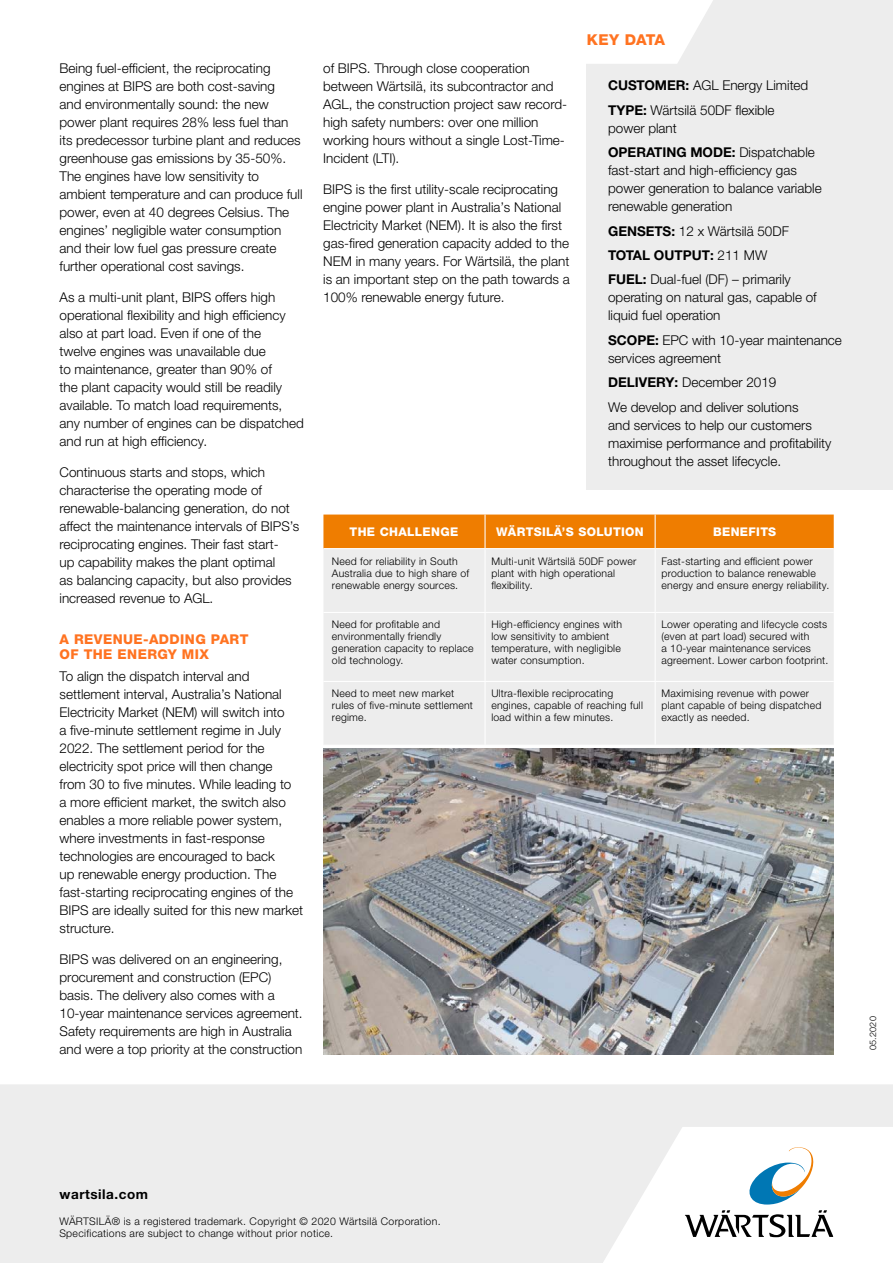
<style>
.page{position:relative;width:893px;height:1263px;background:#fff}
.page>*{position:absolute;margin:0;border:0;box-sizing:border-box;transform-origin:0 0}
.Sub_Break{font:800 15px "Helvetica Neue LTW1 G";letter-spacing:.005em;color:#ff7321}
.List{font:300 13.5px/18px "Helvetica Neue LTW1 G";color:#000}
.t1{font:800 13.5px/15px "Helvetica Neue LTW1 G";letter-spacing:.03em;color:#ff7321}
.List-2{font:700 13.5px "Helvetica Neue LTW1 G";color:#000}
.List-3{font:700 13.5px "Helvetica Neue LTW1 G";letter-spacing:.04em;color:#000}
.Table_head{font:800 12px "Helvetica Neue LTW1 G";letter-spacing:.03em;color:#fff}
.Caption_7{font:300 10.5px/12px "Helvetica Neue LTW1 G";letter-spacing:.02em;color:#000}
.Corp{font:300 9px "Helvetica Neue LTW1 G";letter-spacing:.03em;color:#000}
.s1{font-weight:700}
.s2{font-weight:300}
</style>
<div class="page">
<div style="left:587px;top:0;width:306px;height:489px;background:#ededed"></div>
<svg style="left:587px;top:0;width:126px;height:64px"></svg>
<img style="left:323px;top:748px;width:510px;height:306px">
<svg style="left:0;top:1084px;width:893px;height:179px;fill:#ededed"></svg>
<svg style="left:746px;top:1147px;width:69px;height:57px"></svg>
<svg style="left:685px;top:1210px;width:148px;height:27px"></svg>
<div style="left:323px;top:514px;width:511px;height:34px;background:#ef7d00"></div>
<div style="left:324px;top:549px;width:510px;height:196px;background:#ededed"></div>
<hr style="left:484px;top:514px;width:2px;height:34px;background:#fff">
<hr style="left:655px;top:514px;width:1px;height:34px;background:#fff">
<hr style="left:484px;top:549px;width:2px;height:63px;background:#fff">
<hr style="left:655px;top:549px;width:1px;height:63px;background:#fff">
<hr style="left:323px;top:612px;width:162px;height:1px;background:#fff">
<hr style="left:485px;top:612px;width:170px;height:1px;background:#fff">
<hr style="left:484px;top:613px;width:2px;height:68px;background:#fff">
<hr style="left:655px;top:612px;width:179px;height:1px;background:#fff">
<hr style="left:655px;top:613px;width:1px;height:68px;background:#fff">
<hr style="left:323px;top:681px;width:162px;height:1px;background:#fff">
<hr style="left:485px;top:681px;width:170px;height:1px;background:#fff">
<hr style="left:484px;top:682px;width:2px;height:63px;background:#fff">
<hr style="left:655px;top:681px;width:179px;height:1px;background:#fff">
<hr style="left:655px;top:682px;width:1px;height:63px;background:#fff">
<p class="List" style="left:60px;top:60px;width:244px">Being fuel-efficient, the reciprocating engines at BIPS are both cost-saving<br>and environmentally sound: the new power plant requires 28% less fuel than its predecessor turbine plant and reduces greenhouse gas emissions by 35-50%.<br>The engines have low sensitivity to ambient temperature and can produce full power, even at 40 degrees Celsius. The engines’ negligible water consumption and their low fuel gas pressure create further operational cost savings.</p>
<p class="List" style="left:60px;top:288px;width:246px">As a multi-unit plant, BIPS offers high operational flexibility and high efficiency also at part load. Even if one of the<br>twelve engines was unavailable due<br>to maintenance, greater than 90% of<br>the plant capacity would still be readily available. To match load requirements, any number of engines can be dispatched and run at high efficiency.</p>
<p class="List" style="left:60px;top:463px;width:241px">Continuous starts and stops, which characterise the operating mode of renewable-balancing generation, do not affect the maintenance intervals of BIPS’s reciprocating engines. Their fast start-<br>up capability makes the plant optimal<br>as balancing capacity, but also provides increased revenue to AGL.</p>
<p class="t1" style="left:60px;top:631px;width:190px">A REVENUE-ADDING PART<br>OF THE ENERGY MIX</p>
<p class="List" style="left:60px;top:667px;width:245px">To align the dispatch interval and settlement interval, Australia’s National Electricity Market (NEM) will switch into<br>a five-minute settlement regime in July 2022. The settlement period for the electricity spot price will then change<br>from 30 to five minutes. While leading to<br>a more efficient market, the switch also enables a more reliable power system, where investments in fast-response technologies are encouraged to back<br>up renewable energy production. The fast-starting reciprocating engines of the BIPS are ideally suited for this new market structure.</p>
<p class="List" style="left:60px;top:950px;width:245px">BIPS was delivered on an engineering, procurement and construction (EPC) basis. The delivery also comes with a 10-year maintenance services agreement.<br>Safety requirements are high in Australia and were a top priority at the construction</p>
<p class="List" style="left:323px;top:60px;width:246px">of BIPS. Through close cooperation between Wärtsilä, its subcontractor and AGL, the construction project saw record&shy;high safety numbers: over one million working hours without a single Lost-Time-Incident (LTI).</p>
<p class="List" style="left:323px;top:180px;width:248px">BIPS is the first utility-scale reciprocating engine power plant in Australia’s National Electricity Market (NEM). It is also the first gas-fired generation capacity added to the NEM in many years. For Wärtsilä, the plant is an important step on the path towards a 100% renewable energy future.</p>
<p class="Sub_Break" style="left:587px;top:30px;width:80px">KEY DATA</p>
<p class="List" style="left:608px;top:77px;width:202px"><span class="s1">CUSTOMER:</span> AGL Energy Limited</p>
<p class="List" style="left:608px;top:101px;width:168px"><span class="s1">TYPE:</span> Wärtsilä 50DF flexible power plant</p>
<p class="List" style="left:608px;top:143px;width:215px"><span class="s1">OPERATING MODE:</span> Dispatchable fast-start and high-efficiency gas power generation to balance variable renewable generation</p>
<p class="List" style="left:608px;top:222px;width:182px"><span class="s1">GENSETS:</span> 12 x Wärtsilä 50DF</p>
<p class="List-2" style="left:608px;top:247px;width:161px">TOTAL OUTPUT: <span class="s2">211 MW</span></p>
<p class="List" style="left:608px;top:270px;width:210px"><span class="s1">FUEL:</span> Dual-fuel (DF) – primarily operating on natural gas, capable of liquid fuel operation</p>
<p class="List" style="left:608px;top:331px;width:235px"><span class="s1">SCOPE:</span> EPC with 10-year maintenance services agreement</p>
<p class="List" style="left:608px;top:373px;width:170px"><span class="s1">DELIVERY:</span> December 2019</p>
<p class="List" style="left:608px;top:398px;width:225px">We develop and deliver solutions<br>and services to help our customers maximise performance and profitability throughout the asset lifecycle.</p>
<p class="Table_head" style="left:350px;top:524px;width:110px">THE CHALLENGE</p>
<p class="Table_head" style="left:496px;top:524px;width:149px">WÄRTSILÄ’S SOLUTION</p>
<p class="Table_head" style="left:713px;top:524px;width:65px">BENEFITS</p>
<p class="Caption_7" style="left:332px;top:555px;width:139px">Need for reliability in South<br>Australia due to high share of renewable energy sources.</p>
<p class="Caption_7" style="left:491px;top:555px;width:146px">Multi-unit Wärtsilä 50DF power plant with high operational flexibility.</p>
<p class="Caption_7" style="left:661px;top:555px;width:169px">Fast-starting and efficient power production to balance renewable energy and ensure energy reliability.</p>
<p class="Caption_7" style="left:332px;top:619px;width:143px">Need for profitable and environmentally friendly generation capacity to replace old technology.</p>
<p class="Caption_7" style="left:491px;top:619px;width:132px">High-efficiency engines with low sensitivity to ambient temperature, with negligible water consumption.</p>
<p class="Caption_7" style="left:661px;top:619px;width:168px">Lower operating and lifecycle costs (even at part load) secured with<br>a 10-year maintenance services agreement. Lower carbon footprint.</p>
<p class="Caption_7" style="left:332px;top:688px;width:143px">Need to meet new market rules of five-minute settlement regime.</p>
<p class="Caption_7" style="left:491px;top:688px;width:153px">Ultra-flexible reciprocating engines, capable of reaching full load within a few minutes.</p>
<p class="Caption_7" style="left:661px;top:688px;width:161px">Maximising revenue with power plant capable of being dispatched exactly as needed.</p>
<p class="Corp" style="left:867px;top:1050px;width:36px;rotate:-90deg">05.2020</p>
<p class="List-3" style="left:60px;top:1186px;width:90px">wartsila.com</p>
<p class="Caption_7" style="left:59px;top:1216px;width:383px">WÄRTSILÄ® is a registered trademark. Copyright © 2020 Wärtsilä Corporation.<br>Specifications are subject to change without prior notice.</p>
</div>
